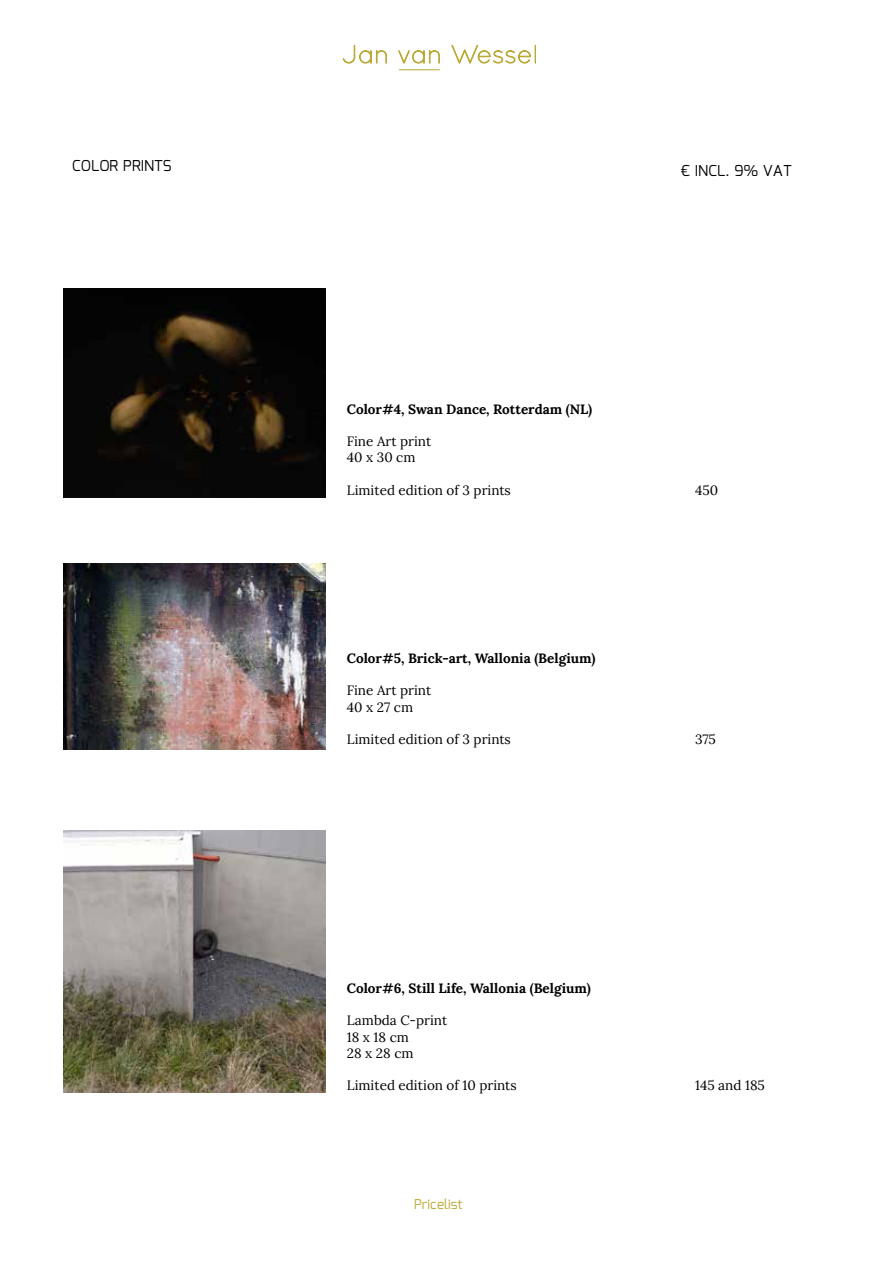
<style>
.page{position:relative;width:893px;height:1263px;background:#fff}
.page>*{position:absolute;margin:0;border:0;box-sizing:border-box;transform-origin:0 0}
.t1{font:15px "Mina";color:#000}
.t2{font:13.5px/16.2px "Lora";color:#000}
.t3{font:700 13.5px "Lora";color:#000}
.t4{font:13.5px "Mina";color:#bba936}
</style>
<div class="page">
<svg style="left:343px;top:45px;width:44px;height:18px"></svg>
<svg style="left:398px;top:50px;width:42px;height:14px"></svg>
<svg style="left:452px;top:45px;width:84px;height:19px"></svg>
<hr style="left:399px;top:69px;width:41px;height:1px;background:#bba937">
<img style="left:64px;top:288px;width:262px;height:210px">
<img style="left:64px;top:563px;width:262px;height:187px">
<img style="left:64px;top:831px;width:262px;height:261px">
<p class="t1" style="left:72px;top:157px;width:101px">COLOR PRINTS</p>
<p class="t1" style="left:681px;top:162px;width:112px">€ INCL. 9% VAT</p>
<p class="t3" style="left:347px;top:400px;width:247px">Color#4, Swan Dance, Rotterdam (NL)</p>
<p class="t2" style="left:347px;top:433px;width:86px">Fine Art print<br>40 x 30 cm</p>
<p class="t2" style="left:347px;top:482px;width:166px">Limited edition of 3 prints</p>
<p class="t2" style="left:695px;top:482px;width:25px">450</p>
<p class="t3" style="left:347px;top:649px;width:250px">Color#5, Brick-art, Wallonia (Belgium)</p>
<p class="t2" style="left:347px;top:682px;width:86px">Fine Art print<br>40 x 27 cm</p>
<p class="t2" style="left:347px;top:731px;width:166px">Limited edition of 3 prints</p>
<p class="t2" style="left:695px;top:731px;width:22px">375</p>
<p class="t3" style="left:347px;top:979px;width:245px">Color#6, Still Life, Wallonia (Belgium)</p>
<p class="t2" style="left:347px;top:1012px;width:102px">Lambda C-print<br>18 x 18 cm<br>28 x 28 cm</p>
<p class="t2" style="left:347px;top:1077px;width:171px">Limited edition of 10 prints</p>
<p class="t2" style="left:695px;top:1077px;width:71px">145 and 185</p>
<p class="t4" style="left:414px;top:1197px;width:50px">Pricelist</p>
</div>
